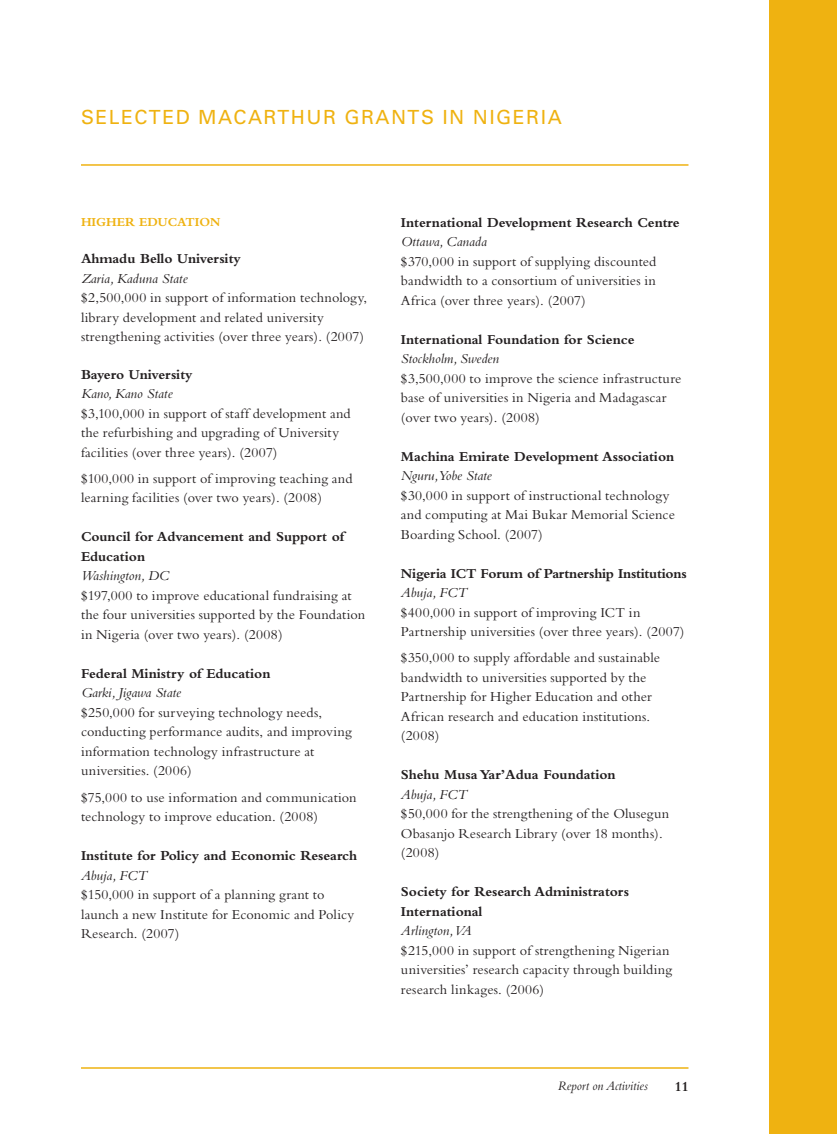
<style>
.page{position:relative;width:837px;height:1134px;background:#fff}
.page>*{position:absolute;margin:0;border:0;box-sizing:border-box;transform-origin:0 0}
.t1{font:19.5px "Univers";letter-spacing:.075em;color:#efb211}
.t2{font:14.25px/19.5px "Bembo";letter-spacing:.01em;color:#231f20}
.t3{font:700 14.25px/19.5px "Bembo";letter-spacing:-.005em;color:#231f20}
.t4{font:italic 14.25px "Bembo";color:#231f20}
.t5{font:700 14.25px "Bembo";letter-spacing:-.005em;color:#231f20;scale:.95 1}
.t6{font:italic 13.5px "Bembo";color:#231f20;scale:.95 1}
.t7{font:700 12.75px "Bembo";color:#efb211}
</style>
<div class="page">
<div style="left:770px;top:0;width:67px;height:1134px;background:#efb211"></div>
<hr style="left:81px;top:1067px;width:607px;height:2px;background:#efb211">
<hr style="left:81px;top:164px;width:607px;height:2px;background:#efb211">
<h1 class="t1" style="left:81px;top:105px;width:482px">SELECTED MACARTHUR G RANTS IN N IGERIA</h1>
<p class="t7" style="left:81px;top:215px;width:20px">High</p>
<p class="t7" style="left:117px;top:215px;width:105px">er Education</p>
<p class="t3" style="left:81px;top:249px;width:161px">Ahmadu Bello University</p>
<p class="t4" style="left:81px;top:270px;width:108px">Zaria, Kaduna State</p>
<p class="t2" style="left:81px;top:288px;width:288px">$2,500,000 in support of information technology, library development and related university strengthening activities (over three years). (2007)</p>
<p class="t3" style="left:81px;top:364px;width:113px">Bayero University</p>
<p class="t4" style="left:81px;top:385px;width:93px">Kano, Kano State</p>
<p class="t2" style="left:81px;top:403px;width:271px">$3,100,000 in support of staff development and the refurbishing and upgrading of University facilities (over three years). (2007)</p>
<p class="t2" style="left:81px;top:469px;width:273px">$100,000 in support of improving teaching and learning facilities (over two years). (2008)</p>
<p class="t3" style="left:81px;top:527px;width:265px">Council for Advancement and Support of<br>Education</p>
<p class="t4" style="left:81px;top:568px;width:90px">Washington, DC</p>
<p class="t2" style="left:81px;top:585px;width:286px">$197,000 to improve educational fundraising at the four universities supported by the Foundation in Nigeria (over two years). (2008)</p>
<p class="t3" style="left:81px;top:664px;width:191px">Federal Ministry of Education</p>
<p class="t4" style="left:81px;top:685px;width:102px">Garki, Jigawa State</p>
<p class="t2" style="left:81px;top:702px;width:272px">$250,000 for surveying technology needs, conducting performance audits, and improving information technology infrastructure at universities. (2006)</p>
<p class="t2" style="left:81px;top:787px;width:277px">$75,000 to use information and communication technology to improve education. (2008)</p>
<p class="t3" style="left:81px;top:846px;width:278px">Institute for Policy and Economic Research</p>
<p class="t4" style="left:81px;top:867px;width:67px">Abuja, FCT</p>
<p class="t2" style="left:81px;top:885px;width:275px">$150,000 in support of a planning grant to launch a new Institute for Economic and Policy<br>Research. (2007)</p>
<p class="t3" style="left:401px;top:213px;width:280px">International Development Research Centre</p>
<p class="t4" style="left:401px;top:233px;width:88px">Ottawa, Canada</p>
<p class="t2" style="left:401px;top:251px;width:257px;text-align:justify">$370,000 in support of supplying discounted bandwidth to a consortium of universities in Africa (over three years). (2007)</p>
<p class="t3" style="left:401px;top:329px;width:235px">International Foundation for Science</p>
<p class="t4" style="left:401px;top:350px;width:100px">Stockholm, Sweden</p>
<p class="t2" style="left:401px;top:368px;width:282px">$3,500,000 to improve the science infrastructure base of universities in Nigeria and Madagascar (over two years). (2008)</p>
<p class="t3" style="left:401px;top:446px;width:275px">Machina Emirate Development Association</p>
<p class="t4" style="left:401px;top:467px;width:92px">Nguru, Yobe State</p>
<p class="t2" style="left:401px;top:485px;width:275px">$30,000 in support of instructional technology and computing at Mai Bukar Memorial Science<br>Boarding School. (2007)</p>
<p class="t3" style="left:401px;top:563px;width:287px">Nigeria ICT Forum of Partnership Institutions</p>
<p class="t4" style="left:401px;top:584px;width:67px">Abuja, FCT</p>
<p class="t2" style="left:401px;top:602px;width:285px">$400,000 in support of improving ICT in<br>Partnership universities (over three years). (2007)</p>
<p class="t2" style="left:401px;top:648px;width:261px">$350,000 to supply affordable and sustainable bandwidth to universities supported by the Partnership for Higher Education and other African research and education institutions. (2008)</p>
<p class="t3" style="left:401px;top:765px;width:216px">Shehu Musa Yar’Adua Foundation</p>
<p class="t4" style="left:401px;top:786px;width:67px">Abuja, FCT</p>
<p class="t2" style="left:401px;top:804px;width:270px">$50,000 for the strengthening of the Olusegun<br>Obasanjo Research Library (over 18 months). (2008)</p>
<p class="t3" style="left:401px;top:882px;width:230px">Society for Research Administrators<br>International</p>
<p class="t4" style="left:401px;top:923px;width:72px">Arlington, VA</p>
<p class="t2" style="left:401px;top:940px;width:273px">$215,000 in support of strengthening Nigerian universities’ research capacity through building research linkages. (2006)</p>
<p class="t6" style="left:558px;top:1078px;width:96px">Report on Activities</p>
<p class="t5" style="left:675px;top:1079px;width:16px">11</p>
</div>
